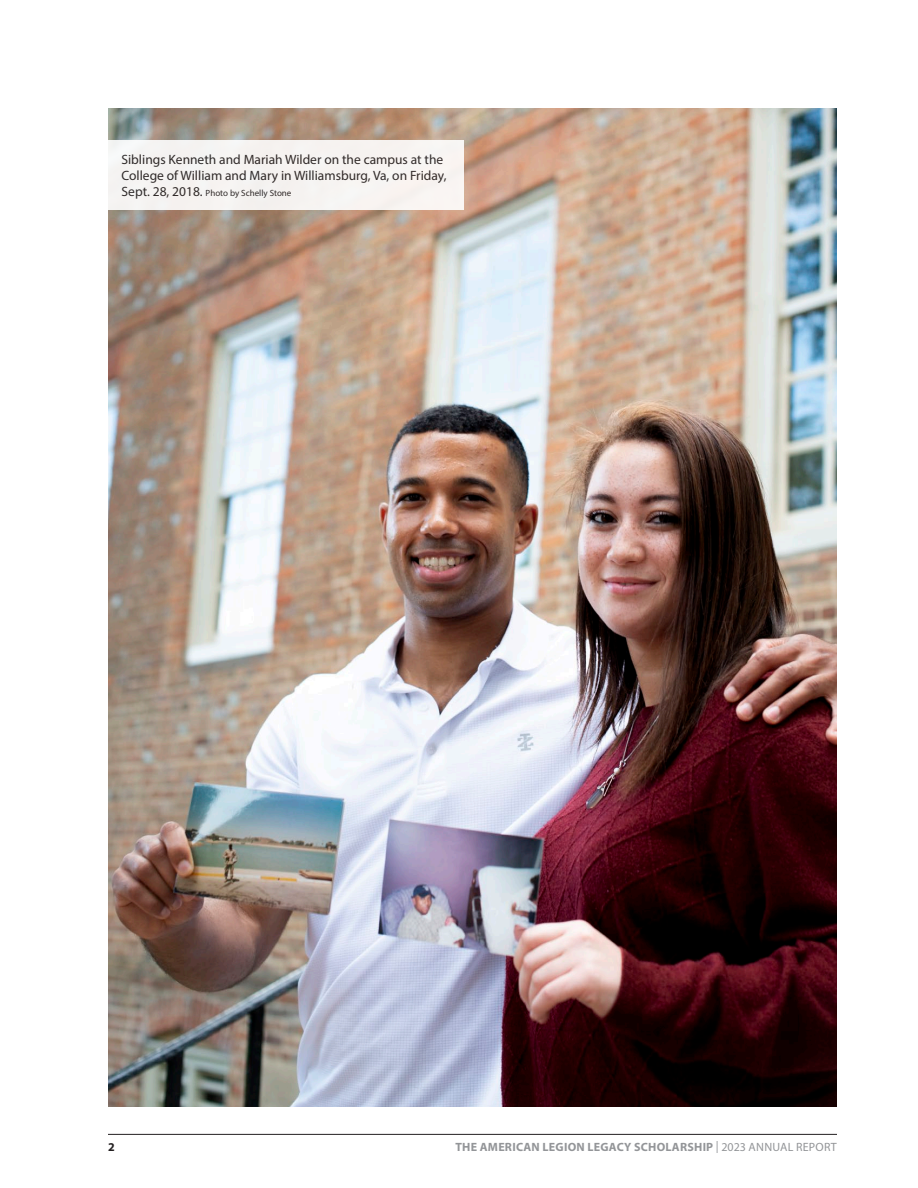
<style>
.page{position:relative;width:918px;height:1188px;background:#fff}
.page>*{position:absolute;margin:0;border:0;box-sizing:border-box;transform-origin:0 0}
.t1{font:13.5px/16.2px "Myriad Pro";color:#231f20}
.t2{font:700 12px "Myriad Pro";letter-spacing:.02em;color:#939598}
.t3{font:700 12px "Myriad Pro";color:#231f20}
.t4{font:9px "Myriad Pro";color:#231f20}
.s1{font-size:13.5px}
.s2{font-weight:400}
</style>
<div class="page">
<hr style="left:108px;top:1134px;width:729px;height:1px;background:#231f20">
<img style="left:108px;top:108px;width:729px;height:999px">
<div style="left:108px;top:140px;width:356px;height:70px;background:#f6f3f1"></div>
<p class="t1" style="left:122px;top:151px;width:327px">Siblings Kenneth and Mariah Wilder on the campus at the<br>College of William and Mary in Williamsburg, Va, on Friday,</p>
<p class="t4" style="left:122px;top:188px;width:171px"><span class="s1">Sept. 28, 2018.</span> Photo by Schelly Stone</p>
<p class="t3" style="left:108px;top:1139px;width:8px">2</p>
<p class="t2" style="left:455px;top:1139px;width:383px">THE AMERICAN LEGION LEGACY SCHOLARSHIP <span class="s2">| 2023 ANNUAL REPORT</span></p>
</div>
